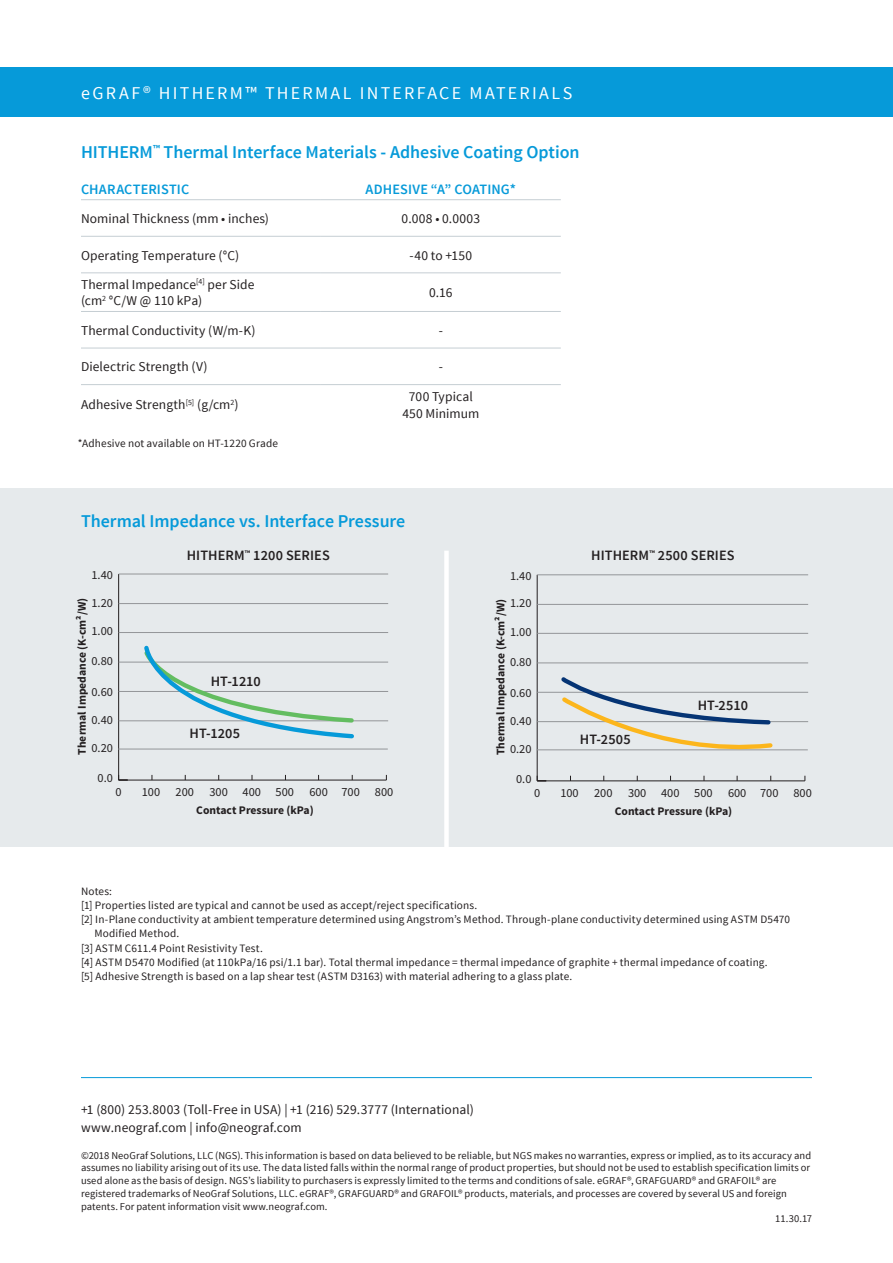
<style>
.page{position:relative;width:893px;height:1263px;background:#fff}
.page>*{position:absolute;margin:0;border:0;box-sizing:border-box;transform-origin:0 0}
.Headline{font:600 18px "Source Sans Pro";letter-spacing:-.005em;color:#069ad9}
.Back_Page_Title{font:18px "Source Sans Pro";letter-spacing:.125em;color:#fff}
.Chart_Catagories_X-A{font:600 14.25px "Source Sans Pro";letter-spacing:.005em;color:#231f20}
.Chart_Catagories_X-A-2{font:600 14.25px "Source Sans Pro";letter-spacing:.005em;color:#069ad9}
.Chart_Body_Copy{font:13.5px/16.5px "Source Sans Pro";letter-spacing:.01em;color:#231f20;text-align:center}
.Body_Copy{font:13.5px "Source Sans Pro";letter-spacing:.005em;color:#231f20}
.t1{font:12.3px "Source Sans Pro";color:#231f20}
.t2{font:700 11.7px "Source Sans Pro";color:#231f20}
.Notes{font:11.25px/14.2px "Source Sans Pro";letter-spacing:.015em;color:#231f20}
.Footer{font:10.5px/12.8px "Source Sans Pro";letter-spacing:.005em;color:#231f20}
</style>
<div class="page">
<div style="left:0;top:68px;width:893px;height:49px;background:#069ad9"></div>
<div style="left:0;top:488px;width:893px;height:359px;background:#e6eaec"></div>
<hr style="left:81px;top:1077px;width:731px;height:1px;background:#069ad9">
<hr style="left:119px;top:780px;width:267px;height:1px;background:#231f20">
<hr style="left:118px;top:574px;width:1px;height:206px;background:#231f20">
<hr style="left:118px;top:749px;width:270px;height:1px;background:#939598">
<hr style="left:119px;top:720px;width:269px;height:1px;background:#939598">
<hr style="left:119px;top:691px;width:269px;height:1px;background:#939598">
<hr style="left:119px;top:632px;width:269px;height:1px;background:#939598">
<hr style="left:119px;top:574px;width:269px;height:1px;background:#939598">
<hr style="left:119px;top:603px;width:269px;height:1px;background:#939598">
<hr style="left:119px;top:662px;width:269px;height:1px;background:#939598">
<svg style="left:118px;top:775px;width:10px;height:6px"></svg>
<svg style="left:142px;top:645px;width:215px;height:94px"></svg>
<hr style="left:537px;top:780px;width:268px;height:1px;background:#231f20">
<hr style="left:537px;top:575px;width:1px;height:206px;background:#231f20">
<hr style="left:537px;top:749px;width:271px;height:1px;background:#939598">
<hr style="left:537px;top:721px;width:271px;height:1px;background:#939598">
<hr style="left:537px;top:692px;width:271px;height:1px;background:#939598">
<hr style="left:537px;top:633px;width:271px;height:1px;background:#939598">
<hr style="left:537px;top:574px;width:271px;height:1px;background:#939598">
<hr style="left:537px;top:604px;width:271px;height:1px;background:#939598">
<hr style="left:537px;top:662px;width:271px;height:1px;background:#939598">
<svg style="left:559px;top:677px;width:216px;height:74px"></svg>
<div style="left:444px;top:551px;width:5px;height:306px;background:#fff"></div>
<svg style="left:81px;top:200px;width:480px;height:148px"></svg>
<hr style="left:81px;top:199px;width:240px;height:1px;background:#c5ced3">
<hr style="left:321px;top:199px;width:240px;height:1px;background:#c5ced3">
<hr style="left:81px;top:236px;width:240px;height:1px;background:#c5ced3">
<hr style="left:321px;top:236px;width:240px;height:1px;background:#c5ced3">
<hr style="left:81px;top:272px;width:240px;height:1px;background:#c5ced3">
<hr style="left:321px;top:272px;width:240px;height:1px;background:#c5ced3">
<hr style="left:81px;top:311px;width:240px;height:1px;background:#c5ced3">
<hr style="left:321px;top:311px;width:240px;height:1px;background:#c5ced3">
<hr style="left:81px;top:348px;width:240px;height:1px;background:#c5ced3">
<hr style="left:321px;top:348px;width:240px;height:1px;background:#c5ced3">
<hr style="left:81px;top:384px;width:240px;height:1px;background:#c5ced3">
<hr style="left:321px;top:384px;width:240px;height:1px;background:#c5ced3">
<p class="Back_Page_Title" style="left:81px;top:82px;width:493px">eGRAF® HITHERM™ THERMAL INTERFACE MATERIALS</p>
<p class="Headline" style="left:81px;top:140px;width:500px">HITHERM<sup>™</sup> Thermal Interface Materials - Adhesive Coating Option</p>
<p class="Chart_Catagories_X-A-2" style="left:81px;top:180px;width:110px">CHARACTERISTIC</p>
<p class="Chart_Catagories_X-A-2" style="left:366px;top:180px;width:152px">ADHESIVE “A” COATING*</p>
<p class="Chart_Body_Copy" style="left:81px;top:211px;width:190px">Nominal Thickness (mm • inches)</p>
<p class="Chart_Body_Copy" style="left:402px;top:211px;width:80px">0.008 • 0.0003</p>
<p class="Chart_Body_Copy" style="left:81px;top:247px;width:160px">Operating Temperature (°C)</p>
<p class="Chart_Body_Copy" style="left:410px;top:247px;width:64px">-40 to +150</p>
<p class="Chart_Body_Copy" style="left:81px;top:276px;width:175px">Thermal Impedance<sup>[4]</sup> per Side</p>
<p class="Chart_Body_Copy" style="left:81px;top:293px;width:123px">(cm<sup>2</sup> °C/W @ 110 kPa)</p>
<p class="Chart_Body_Copy" style="left:429px;top:285px;width:25px">0.16</p>
<p class="Chart_Body_Copy" style="left:81px;top:322px;width:176px">Thermal Conductivity (W/m-K)</p>
<p class="Chart_Body_Copy" style="left:439px;top:322px;width:6px">-</p>
<p class="Chart_Body_Copy" style="left:81px;top:359px;width:128px">Dielectric Strength (V)</p>
<p class="Chart_Body_Copy" style="left:439px;top:359px;width:6px">-</p>
<p class="Chart_Body_Copy" style="left:81px;top:397px;width:159px">Adhesive Strength<sup>[5]</sup> (g/cm<sup>2</sup>)</p>
<p class="Chart_Body_Copy" style="left:402px;top:389px;width:78px">700 Typical<br>450 Minimum</p>
<p class="Notes" style="left:78px;top:436px;width:202px">*Adhesive not available on HT-1220 Grade</p>
<p class="Headline" style="left:81px;top:510px;width:326px">Thermal Impedance vs. Interface Pressure</p>
<p class="Chart_Catagories_X-A" style="left:187px;top:547px;width:145px">HITHERM<sup>™</sup> 1200 SERIES</p>
<p class="Chart_Catagories_X-A" style="left:591px;top:547px;width:145px">HITHERM<sup>™</sup> 2500 SERIES</p>
<p class="t1" style="left:91px;top:567px;width:23px">1.40</p>
<p class="t1" style="left:91px;top:595px;width:23px">1.20</p>
<p class="t1" style="left:91px;top:624px;width:23px">1.00</p>
<p class="t2" style="left:75px;top:755px;width:158px;rotate:-90deg">Thermal Impedance (K-cm2/W)</p>
<p class="t1" style="left:91px;top:653px;width:23px">0.80</p>
<p class="t1" style="left:91px;top:684px;width:23px">0.60</p>
<p class="t1" style="left:91px;top:713px;width:23px">0.40</p>
<p class="t1" style="left:91px;top:741px;width:23px">0.20</p>
<p class="Chart_Catagories_X-A" style="left:211px;top:672px;width:52px">HT-1210</p>
<p class="Chart_Catagories_X-A" style="left:190px;top:725px;width:52px">HT-1205</p>
<p class="t1" style="left:510px;top:568px;width:23px">1.40</p>
<p class="t1" style="left:510px;top:596px;width:23px">1.20</p>
<p class="t1" style="left:510px;top:624px;width:23px">1.00</p>
<p class="t2" style="left:493px;top:755px;width:158px;rotate:-90deg">Thermal Impedance (K-cm2/W)</p>
<p class="t1" style="left:510px;top:654px;width:23px">0.80</p>
<p class="t1" style="left:510px;top:685px;width:23px">0.60</p>
<p class="t1" style="left:510px;top:713px;width:23px">0.40</p>
<p class="t1" style="left:510px;top:742px;width:23px">0.20</p>
<p class="Chart_Catagories_X-A" style="left:580px;top:730px;width:52px">HT-2505</p>
<p class="Chart_Catagories_X-A" style="left:698px;top:696px;width:52px">HT-2510</p>
<p class="t1" style="left:98px;top:770px;width:17px">0.0</p>
<p class="t1" style="left:516px;top:771px;width:17px">0.0</p>
<p class="t1" style="left:116px;top:784px;width:8px">0</p>
<p class="t1" style="left:142px;top:784px;width:253px">100 200 300 400 500 600 700 800</p>
<p class="t1" style="left:534px;top:785px;width:8px">0</p>
<p class="t1" style="left:560px;top:785px;width:253px">100 200 300 400 500 600 700 800</p>
<p class="t2" style="left:196px;top:802px;width:119px">Contact Pressure (kPa)</p>
<p class="t2" style="left:615px;top:803px;width:119px">Contact Pressure (kPa)</p>
<p class="Notes" style="left:81px;top:884px;width:33px">Notes:</p>
<p class="Notes" style="left:81px;top:898px;width:398px">[1] Properties listed are typical and cannot be used as accept/reject specifications.</p>
<p class="Notes" style="left:94px;top:912px;width:697px;text-indent:-13px">[2] In-Plane conductivity at ambient temperature determined using Angstrom’s Method. Through-plane conductivity determined using ASTM D5470<br>Modified Method.</p>
<p class="Notes" style="left:81px;top:941px;width:183px">[3] ASTM C611.4 Point Resistivity Test.</p>
<p class="Notes" style="left:81px;top:955px;width:688px">[4] ASTM D5470 Modified (at 110kPa/16 psi/1.1 bar). Total thermal impedance = thermal impedance of graphite + thermal impedance of coating.</p>
<p class="Notes" style="left:81px;top:969px;width:493px">[5] Adhesive Strength is based on a lap shear test (ASTM D3163) with material adhering to a glass plate.</p>
<p class="Body_Copy" style="left:81px;top:1101px;width:394px">+1 (800) 253.8003 (Toll-Free in USA) | +1 (216) 529.3777 (International)</p>
<p class="Body_Copy" style="left:81px;top:1119px;width:222px">www.neograf.com | info@neograf.com</p>
<p class="Footer" style="left:81px;top:1149px;width:732px">©2018 NeoGraf Solutions, LLC (NGS). This information is based on data believed to be reliable, but NGS makes no warranties, express or implied, as to its accuracy and assumes no liability arising out of its use. The data listed falls within the normal range of product properties, but should not be used to establish specification limits or used alone as the basis of design. NGS’s liability to purchasers is expressly limited to the terms and conditions of sale. eGRAF®, GRAFGUARD® and GRAFOIL® are registered trademarks of NeoGraf Solutions, LLC. eGRAF®, GRAFGUARD® and GRAFOIL® products, materials, and processes are covered by several US and foreign patents. For patent information visit www.neograf.com.</p>
<p class="Footer" style="left:775px;top:1213px;width:38px">11.30.17</p>
<p class="t1" style="left:91px;top:1121px;width:23px">0.60</p>
<p class="t1" style="left:91px;top:1150px;width:23px">0.40</p>
<p class="t1" style="left:91px;top:1178px;width:23px">0.20</p>
</div>
